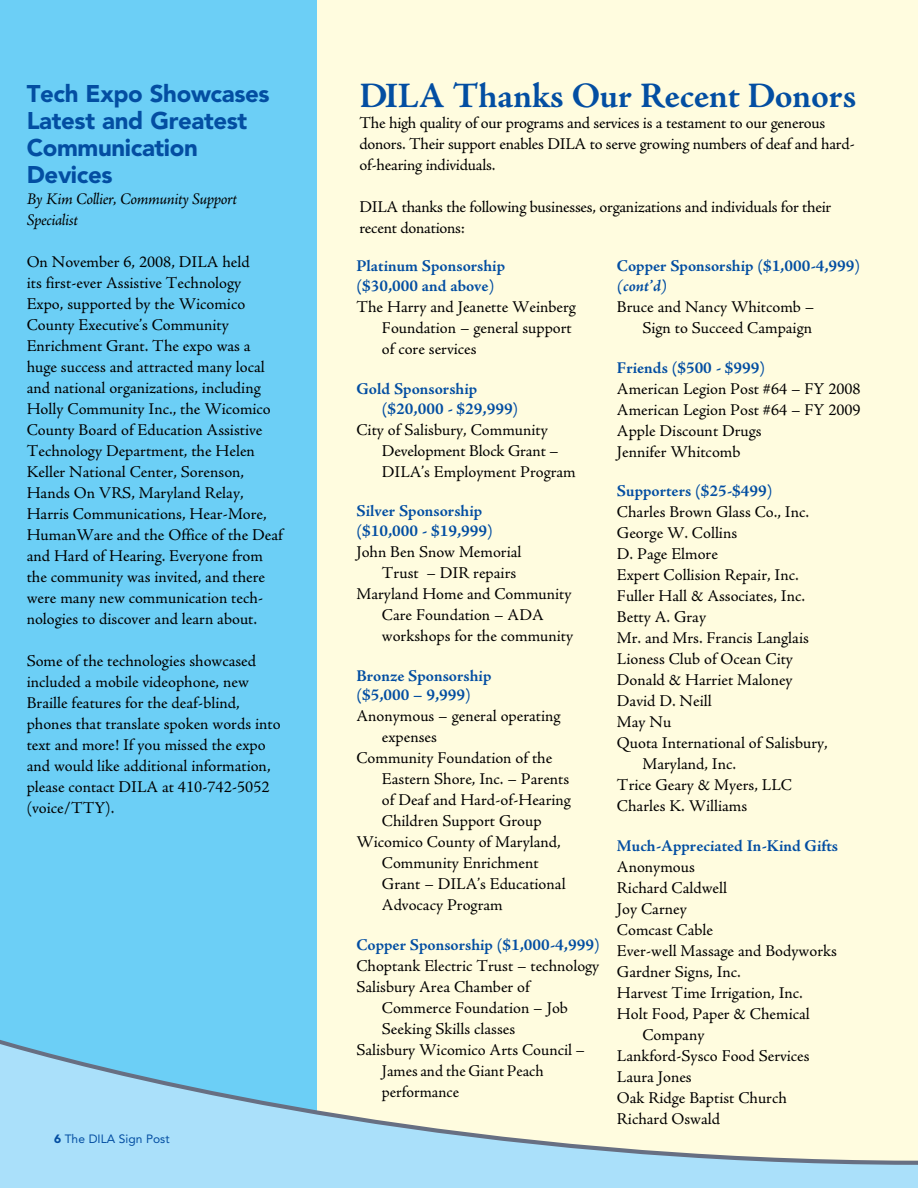
<style>
.page{position:relative;width:918px;height:1188px;background:#fff}
.page>*{position:absolute;margin:0;border:0;box-sizing:border-box;transform-origin:0 0}
.t1{font:700 36px "Adobe Jenson Pro";letter-spacing:-.005em;color:#034ea2}
.t2{font:900 24px/27px "Avenir LT Std";letter-spacing:-.015em;color:#034ea2}
.t3{font:16.5px/21px "Adobe Jenson Pro";color:#000}
.t4{font:700 16.5px/19.8px "Adobe Jenson Pro";color:#034ea2}
.t5{font:italic 16.5px/21px "Adobe Jenson Pro";letter-spacing:-.025em;color:#000}
.t6{font:italic 700 16.5px "Adobe Jenson Pro";color:#034ea2}
.t7{font:12px "Avenir LT Std";color:#034ea2}
.s1{font-weight:900}
</style>
<div class="page">
<div style="left:316px;top:0;width:602px;height:1174px;background:#fffcdf"></div>
<div style="left:0;top:0;width:316px;height:1184px;background:#6ccff6"></div>
<svg style="left:0;top:986px;width:918px;height:202px"></svg>
<h2 class="t2" style="left:27px;top:80px;width:244px">Tech Expo Showcases<br>Latest and Greatest<br>Communication<br>Devices</h2>
<p class="t5" style="left:27px;top:189px;width:212px">By Kim Collier, Community Support<br>Specialist</p>
<p class="t3" style="left:27px;top:252px;width:258px">On November 6, 2008, DILA held<br>its first-ever Assistive Technology<br>Expo, supported by the Wicomico County Executive’s Community Enrichment Grant. The expo was a huge success and attracted many local and national organizations, including Holly Community Inc., the Wicomico County Board of Education Assistive Technology Department, the Helen Keller National Center, Sorenson, Hands On VRS, Maryland Relay, Harris Communications, Hear-More, HumanWare and the Office of the Deaf and Hard of Hearing. Everyone from the community was invited, and there were many new communication tech&shy;nologies to discover and learn about.</p>
<p class="t3" style="left:27px;top:651px;width:255px">Some of the technologies showcased included a mobile videophone, new Braille features for the deaf-blind, phones that translate spoken words into text and more! If you missed the expo and would like additional information, please contact DILA at 410-742-5052 (voice/TTY).</p>
<p class="t7" style="left:54px;top:1132px;width:117px"><span class="s1">6</span> The DILA Sign Post</p>
<h1 class="t1" style="left:359px;top:76px;width:498px">DILA Thanks Our Recent Donors</h1>
<p class="t3" style="left:359px;top:113px;width:497px">The high quality of our programs and services is a testament to our generous donors. Their support enables DILA to serve growing numbers of deaf and hard&shy;of-hearing individuals.</p>
<p class="t3" style="left:359px;top:197px;width:473px">DILA thanks the following businesses, organizations and individuals for their recent donations:</p>
<p class="t4" style="left:356px;top:257px;width:150px">Platinum Sponsorship ($30,000 and above)</p>
<p class="t3" style="left:382px;top:297px;width:196px;text-indent:-25px">The Harry and Jeanette Weinberg<br>Foundation – general support of core services</p>
<p class="t4" style="left:382px;top:379px;width:138px;text-indent:-26px">Gold Sponsorship ($20,000 - $29,999)</p>
<p class="t3" style="left:382px;top:419px;width:195px;text-indent:-25px">City of Salisbury, Community<br>Development Block Grant –<br>DILA’s Employment Program</p>
<p class="t4" style="left:356px;top:501px;width:138px">Silver Sponsorship ($10,000 - $19,999)</p>
<p class="t3" style="left:356px;top:542px;width:167px">John Ben Snow Memorial</p>
<p class="t3" style="left:382px;top:563px;width:136px">Trust – DIR repairs</p>
<p class="t3" style="left:356px;top:584px;width:217px">Maryland Home and Community</p>
<p class="t3" style="left:382px;top:605px;width:163px">Care Foundation – ADA</p>
<p class="t3" style="left:382px;top:626px;width:193px">workshops for the community</p>
<p class="t4" style="left:356px;top:666px;width:136px">Bronze Sponsorship ($5,000 – 9,999)</p>
<p class="t3" style="left:356px;top:706px;width:206px">Anonymous – general operating</p>
<p class="t3" style="left:382px;top:727px;width:57px">expenses</p>
<p class="t3" style="left:356px;top:748px;width:197px">Community Foundation of the</p>
<p class="t3" style="left:382px;top:769px;width:189px">Eastern Shore, Inc. – Parents</p>
<p class="t3" style="left:382px;top:790px;width:191px">of Deaf and Hard-of-Hearing</p>
<p class="t3" style="left:382px;top:811px;width:161px">Children Support Group</p>
<p class="t3" style="left:356px;top:832px;width:206px">Wicomico County of Maryland,</p>
<p class="t3" style="left:382px;top:853px;width:158px">Community Enrichment</p>
<p class="t3" style="left:382px;top:874px;width:185px">Grant – DILA’s Educational</p>
<p class="t3" style="left:382px;top:895px;width:122px">Advocacy Program</p>
<p class="t4" style="left:356px;top:935px;width:245px">Copper Sponsorship ($1,000-4,999)</p>
<p class="t3" style="left:356px;top:956px;width:245px">Choptank Electric Trust – technology</p>
<p class="t3" style="left:356px;top:977px;width:175px">Salisbury Area Chamber of</p>
<p class="t3" style="left:382px;top:998px;width:188px">Commerce Foundation – Job</p>
<p class="t3" style="left:382px;top:1019px;width:135px">Seeking Skills classes</p>
<p class="t3" style="left:356px;top:1040px;width:230px">Salisbury Wicomico Arts Council –</p>
<p class="t3" style="left:382px;top:1061px;width:163px">James and the Giant Peach</p>
<p class="t3" style="left:382px;top:1082px;width:79px">performance</p>
<p class="t4" style="left:617px;top:257px;width:245px">Copper Sponsorship ($1,000-4,999)</p>
<p class="t6" style="left:617px;top:277px;width:52px">(cont’d)</p>
<p class="t3" style="left:617px;top:297px;width:199px;text-align:right">Bruce and Nancy Whitcomb –<br>Sign to Succeed Campaign</p>
<p class="t4" style="left:617px;top:358px;width:150px">Friends ($500 - $999)</p>
<p class="t3" style="left:617px;top:378px;width:245px">American Legion Post #64 – FY 2008<br>American Legion Post #64 – FY 2009<br>Apple Discount Drugs<br>Jennifer Whitcomb</p>
<p class="t4" style="left:617px;top:482px;width:157px">Supporters ($25-$499)</p>
<p class="t3" style="left:617px;top:502px;width:194px">Charles Brown Glass Co., Inc.</p>
<p class="t3" style="left:617px;top:523px;width:122px">George W. Collins</p>
<p class="t3" style="left:617px;top:544px;width:102px">D. Page Elmore</p>
<p class="t3" style="left:617px;top:565px;width:183px">Expert Collision Repair, Inc.</p>
<p class="t3" style="left:617px;top:586px;width:190px">Fuller Hall &amp; Associates, Inc.</p>
<p class="t3" style="left:617px;top:607px;width:91px">Betty A. Gray</p>
<p class="t3" style="left:617px;top:628px;width:193px">Mr. and Mrs. Francis Langlais</p>
<p class="t3" style="left:617px;top:649px;width:178px">Lioness Club of Ocean City</p>
<p class="t3" style="left:617px;top:670px;width:177px">Donald &amp; Harriet Maloney</p>
<p class="t3" style="left:617px;top:691px;width:96px">David D. Neill</p>
<p class="t3" style="left:617px;top:712px;width:56px">May Nu</p>
<p class="t3" style="left:617px;top:733px;width:212px">Quota International of Salisbury,</p>
<p class="t3" style="left:642px;top:754px;width:95px">Maryland, Inc.</p>
<p class="t3" style="left:617px;top:775px;width:177px">Trice Geary &amp; Myers, LLC</p>
<p class="t3" style="left:617px;top:796px;width:132px">Charles K. Williams</p>
<p class="t4" style="left:617px;top:836px;width:223px">Much-Appreciated In-Kind Gifts</p>
<p class="t3" style="left:617px;top:857px;width:79px">Anonymous</p>
<p class="t3" style="left:617px;top:878px;width:112px">Richard Caldwell</p>
<p class="t3" style="left:617px;top:899px;width:71px">Joy Carney</p>
<p class="t3" style="left:617px;top:920px;width:98px">Comcast Cable</p>
<p class="t3" style="left:617px;top:941px;width:221px">Ever-well Massage and Bodyworks</p>
<p class="t3" style="left:617px;top:962px;width:125px">Gardner Signs, Inc.</p>
<p class="t3" style="left:617px;top:983px;width:187px">Harvest Time Irrigation, Inc.</p>
<p class="t3" style="left:617px;top:1004px;width:194px">Holt Food, Paper &amp; Chemical</p>
<p class="t3" style="left:642px;top:1025px;width:64px">Company</p>
<p class="t3" style="left:617px;top:1046px;width:194px">Lankford-Sysco Food Services</p>
<p class="t3" style="left:617px;top:1067px;width:76px">Laura Jones</p>
<p class="t3" style="left:617px;top:1088px;width:171px">Oak Ridge Baptist Church</p>
<p class="t3" style="left:617px;top:1109px;width:105px">Richard Oswald</p>
</div>
